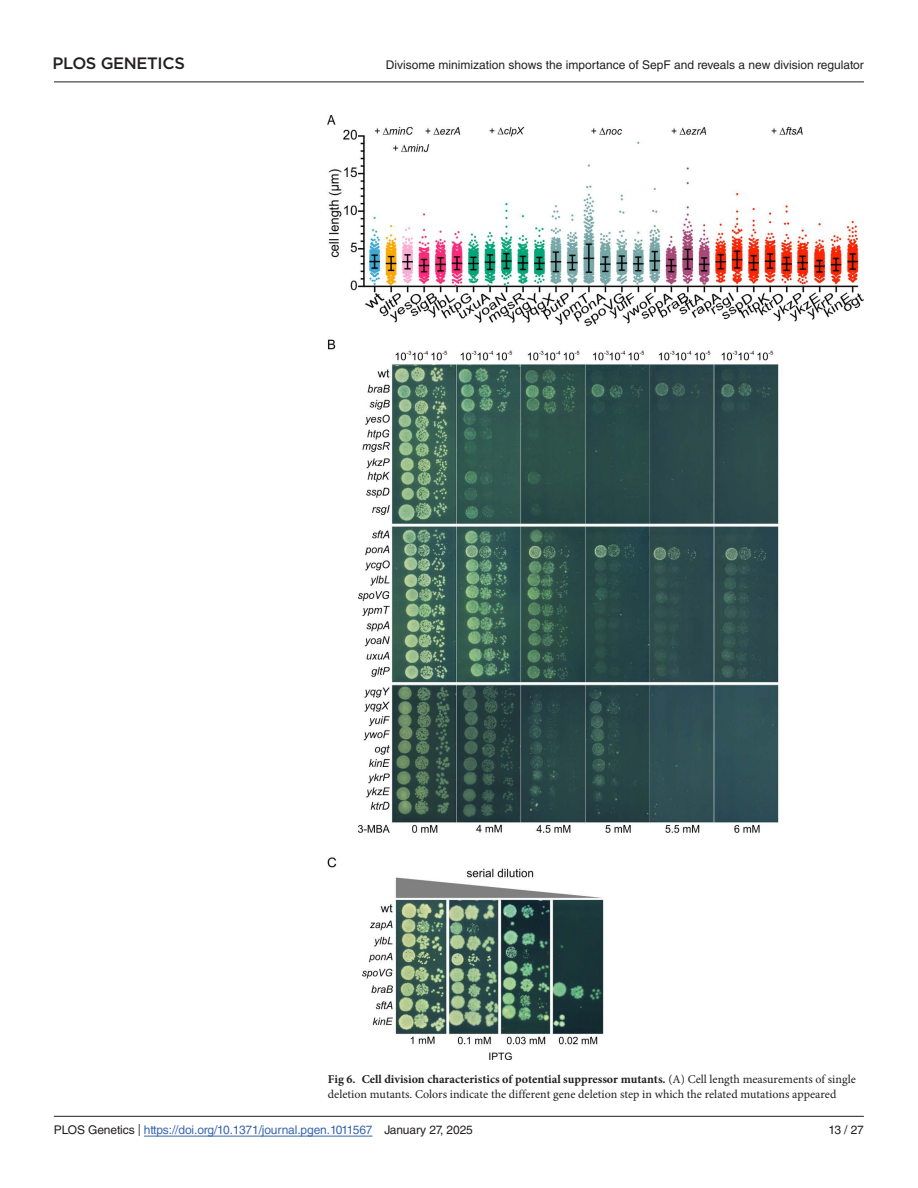
<style>
.page{position:relative;width:918px;height:1188px;background:#fff}
.page>*{position:absolute;margin:0;border:0;box-sizing:border-box;transform-origin:0 0}
.t1{font:500 16.5px "Gotham";letter-spacing:-.02em;color:#231f20}
.FigCapt{font:12px/15px "Minion Pro";color:#231f20}
.t2{font:12px "Helvetica LT Std";color:#231f20}
.t3{font:12px "Helvetica LT Std";letter-spacing:-.01em;color:#3a65ad}
.s1{font-weight:700}
.s2{color:#231f20}
.s3{font-family:"Minion Pro";color:#231f20}
</style>
<div class="page">
<hr style="left:54px;top:1116px;width:810px;height:1px;background:#231f20">
<hr style="left:144px;top:1136px;width:228px;height:1px;background:#3a65ad">
<hr style="left:54px;top:82px;width:810px;height:1px;background:#231f20">
<img style="left:328px;top:116px;width:536px;height:944px">
<h1 class="t1" style="left:52px;top:54px;width:132px">PLOS GENETICS</h1>
<p class="t2" style="left:386px;top:58px;width:480px">Divisome minimization shows the importance of SepF and reveals a new division regulator</p>
<p class="FigCapt" style="left:328px;top:1072px;width:529px"><span class="s1">Fig 6. Cell division characteristics of potential suppressor mutants.</span> (A) Cell length measurements of single deletion mutants. Colors indicate the different gene deletion step in which the related mutations appeared</p>
<p class="t3" style="left:54px;top:1123px;width:421px"><span class="s2">PLOS Genetics</span> <span class="s3">|</span> https://doi.org/10.1371/journal.pgen.1011567 <span class="s2">January 27, 2025</span></p>
<p class="t2" style="left:828px;top:1123px;width:37px">13 / 27</p>
</div>
